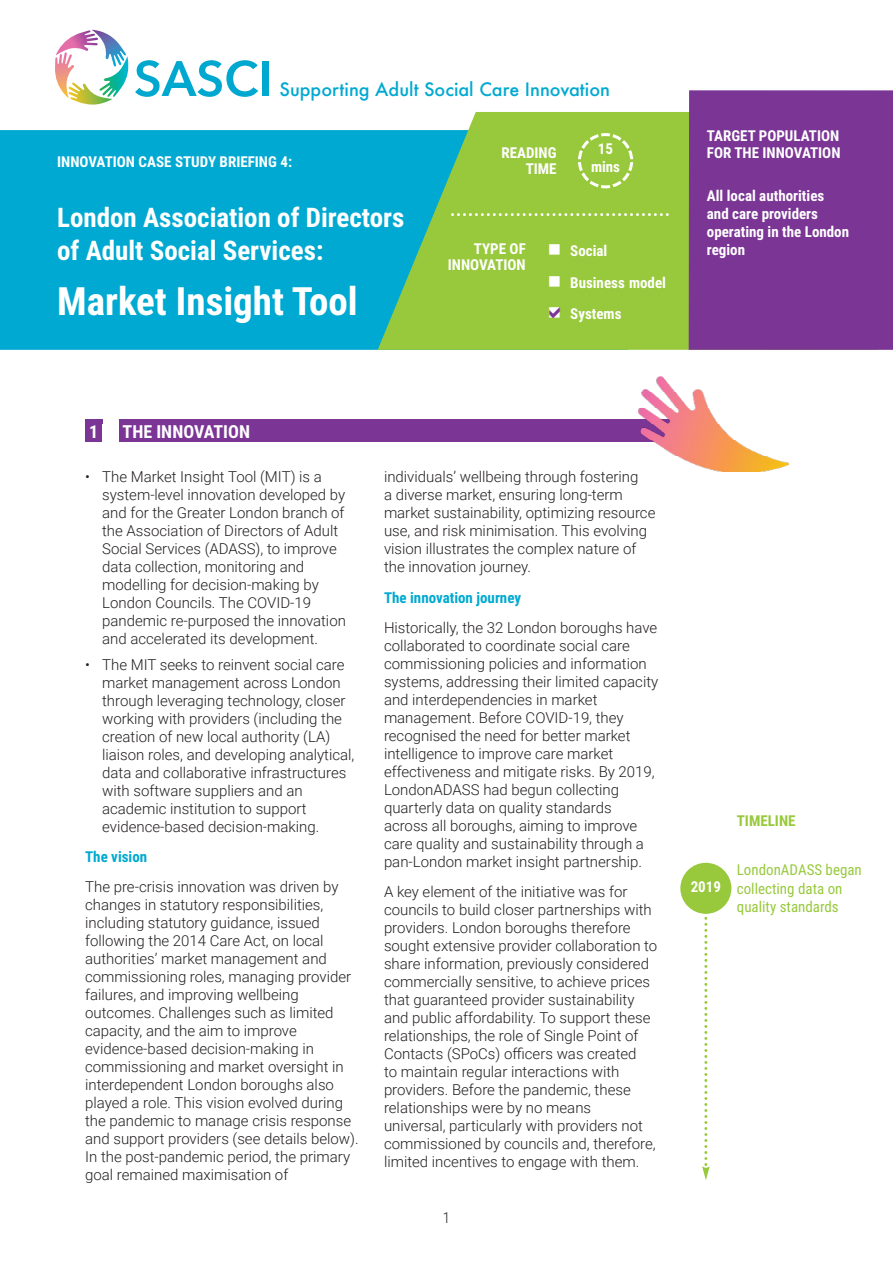
<style>
.page{position:relative;width:893px;height:1263px;background:#fff}
.page>*{position:absolute;margin:0;border:0;box-sizing:border-box;transform-origin:0 0}
.t1{font:700 39px "Roboto Condensed";color:#fff}
.t2{font:700 27px/33px "Roboto Condensed";color:#fff}
.t3{font:500 18px "Futura";color:#00a9d1}
.t4{font:700 18px "Roboto Condensed";color:#fff}
.t5{font:300 15px/18px "Roboto";color:#231f20}
.t6{font:700 15px/18px "Roboto Condensed";color:#fff;text-align:right}
.t7{font:15px/18px "Roboto Condensed";color:#98c93c}
.t8{font:700 15px "Roboto Condensed";color:#00a9d1}
.t9{font:700 15px "Roboto Condensed";color:#98c93c}
.t10{font:300 15px "Roboto Condensed";color:#231f20}
</style>
<div class="page">
<svg style="left:702px;top:917px;width:8px;height:263px"></svg>
<div style="left:680px;top:863px;width:51px;height:51px;background:#98c93c;border-radius:50%"></div>
<div style="left:0;top:130px;width:378px;height:220px;background:#00a9d1"></div>
<div style="left:119px;top:420px;width:561px;height:22px;background:#7b3595"></div>
<div style="left:85px;top:420px;width:17px;height:22px;background:#7b3595"></div>
<img style="left:638px;top:377px;width:151px;height:94px">
<svg style="left:378px;top:112px;width:311px;height:238px;background:#84c556"></svg>
<svg style="left:135px;top:60px;width:123px;height:37px"></svg>
<div style="left:262px;top:61px;width:6px;height:35px;background:#00a8d0"></div>
<div style="left:689px;top:90px;width:204px;height:260px;background:#7b3595"></div>
<svg style="left:452px;top:213px;width:216px;height:3px"></svg>
<svg style="left:576px;top:132px;width:59px;height:58px;background:#a3ce51"></svg>
<img style="left:55px;top:30px;width:74px;height:75px">
<svg style="left:549px;top:307px;width:11px;height:12px"></svg>
<p class="t3" style="left:280px;top:81px;width:332px">Supporting Adult Social Care Innovation</p>
<p class="t6" style="left:57px;top:155px;width:236px">INNOVATION CASE STUDY BRIEFING 4:</p>
<p class="t6" style="left:501px;top:146px;width:57px;line-height:16.5px">READING<br>TIME</p>
<p class="t6" style="left:591px;top:142px;width:31px;text-align:center">15 mins</p>
<h2 class="t2" style="left:57px;top:204px;width:349px">London Association of Directors of Adult Social Services:</h2>
<h1 class="t1" style="left:57px;top:286px;width:302px">Market Insight Tool</h1>
<p class="t6" style="left:448px;top:242px;width:79px;line-height:16.5px">TYPE OF<br>INNOVATION</p>
<p class="t6" style="left:548px;top:243px;width:61px">■ Social</p>
<p class="t6" style="left:548px;top:275px;width:120px">■ Business model</p>
<p class="t6" style="left:548px;top:306px;width:75px">■ Systems</p>
<p class="t6" style="left:707px;top:129px;width:135px;line-height:16.5px;text-align:left">TARGET POPULATION<br>FOR THE INNOVATION</p>
<p class="t6" style="left:707px;top:188px;width:144px;text-align:left">All local authorities and care providers operating in the London region</p>
<p class="t4" style="left:89px;top:424px;width:11px">1</p>
<p class="t4" style="left:123px;top:424px;width:129px">THE INNOVATION</p>
<p class="t5" style="left:102px;top:469px;width:245px;text-indent:-17px">• The Market Insight Tool (MIT) is a system-level innovation developed by and for the Greater London branch of the Association of Directors of Adult Social Services (ADASS), to improve data collection, monitoring and modelling for decision-making by London Councils. The COVID-19 pandemic re-purposed the innovation and accelerated its development.</p>
<p class="t5" style="left:102px;top:657px;width:254px;text-indent:-17px">• The MIT seeks to reinvent social care market management across London through leveraging technology, closer working with providers (including the creation of new local authority (LA) liaison roles, and developing analytical, data and collaborative infrastructures with software suppliers and an academic institution to support evidence-based decision-making.</p>
<p class="t8" style="left:85px;top:851px;width:64px">The vision</p>
<p class="t5" style="left:85px;top:880px;width:275px">The pre-crisis innovation was driven by changes in statutory responsibilities, including statutory guidance, issued following the 2014 Care Act, on local authorities’ market management and commissioning roles, managing provider failures, and improving wellbeing outcomes. Challenges such as limited capacity, and the aim to improve evidence-based decision-making in commissioning and market oversight in interdependent London boroughs also played a role. This vision evolved during the pandemic to manage crisis response and support providers (see details below).<br>In the post-pandemic period, the primary goal remained maximisation of</p>
<p class="t5" style="left:384px;top:469px;width:273px">individuals’ wellbeing through fostering<br>a diverse market, ensuring long-term market sustainability, optimizing resource use, and risk minimisation. This evolving vision illustrates the complex nature of the innovation journey.</p>
<p class="t8" style="left:384px;top:592px;width:139px">The innovation journey</p>
<p class="t5" style="left:384px;top:620px;width:276px">Historically, the 32 London boroughs have collaborated to coordinate social care commissioning policies and information systems, addressing their limited capacity and interdependencies in market management. Before COVID-19, they recognised the need for better market intelligence to improve care market effectiveness and mitigate risks. By 2019, LondonADASS had begun collecting quarterly data on quality standards across all boroughs, aiming to improve care quality and sustainability through a pan-London market insight partnership.</p>
<p class="t5" style="left:384px;top:884px;width:275px">A key element of the initiative was for councils to build closer partnerships with providers. London boroughs therefore sought extensive provider collaboration to share information, previously considered commercially sensitive, to achieve prices that guaranteed provider sustainability and public affordability. To support these relationships, the role of Single Point of Contacts (SPoCs) officers was created<br>to maintain regular interactions with providers. Before the pandemic, these relationships were by no means<br>universal, particularly with providers not commissioned by councils and, therefore, limited incentives to engage with them.</p>
<p class="t10" style="left:443px;top:1212px;width:9px">1</p>
<p class="t6" style="left:691px;top:879px;width:32px">2019</p>
<p class="t9" style="left:737px;top:815px;width:60px">TIMELINE</p>
<p class="t7" style="left:737px;top:863px;width:127px">LondonADASS began collecting data on quality standards</p>
</div>
